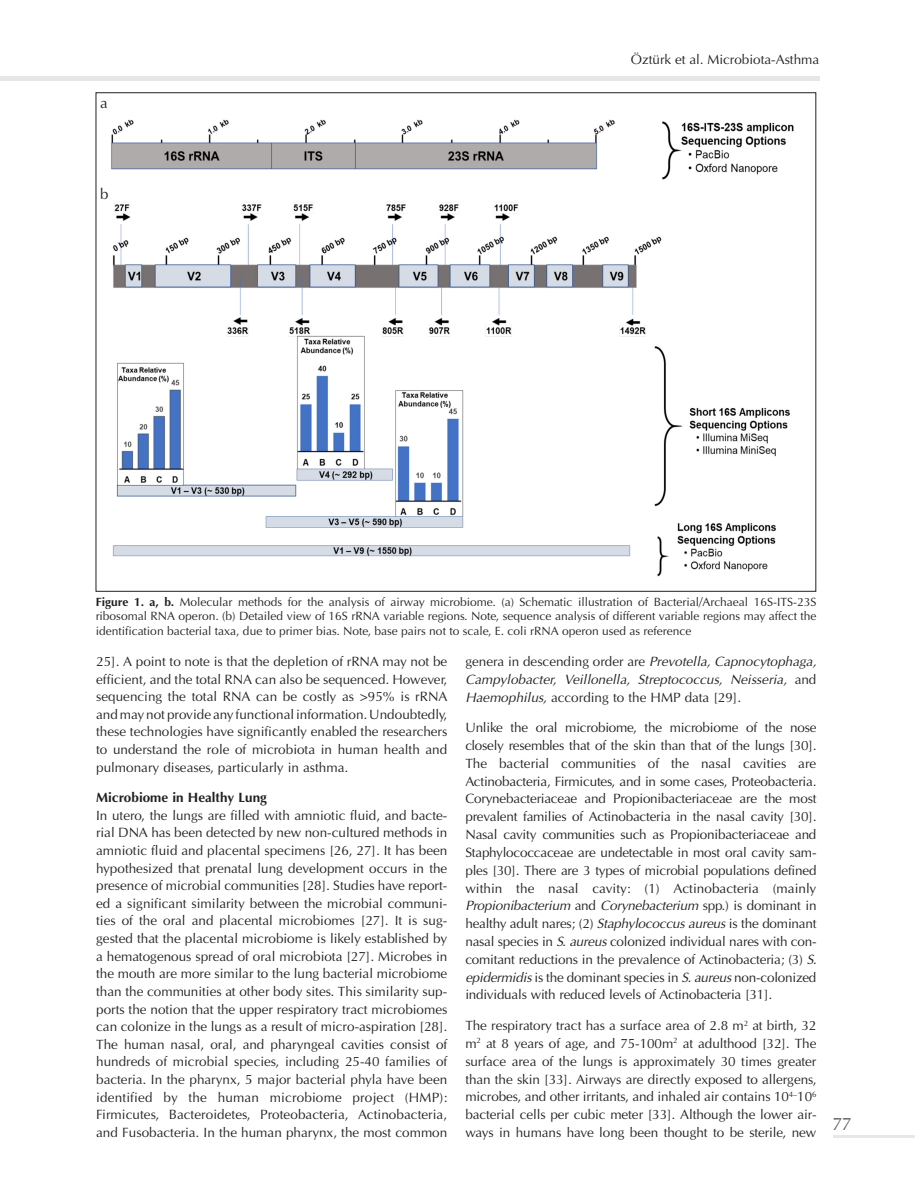
<style>
.page{position:relative;width:915px;height:1191px;background:#fff}
.page>*{position:absolute;margin:0;border:0;box-sizing:border-box;transform-origin:0 0}
.t1{font:18px "Optima Normal Tr";color:#57585a}
.t2{font:15px "Optima Normal Tr";color:#231f20}
.t3{font:13.5px/17.5px "Optima Normal Tr";color:#231f20;text-align:justify}
.t4{font:13.5px/17.9px "Optima Italic Tr";color:#231f20;text-align:justify}
.t5{font:13.5px "Optima Bold Tr";color:#231f20}
.t6{font:12px/14.4px "Optima Normal Tr";color:#231f20;text-align:justify}
.s1{font-family:"Optima Bold Tr"}
.s2{font-family:"Optima Normal Tr"}
.s3{font-family:"Optima Italic Tr"}
</style>
<div class="page">
<img style="left:111px;top:119px;width:683px;height:458px">
<hr style="left:0;top:77px;width:819px;height:4px;background:#e6e7e9">
<hr style="left:833px;top:1135px;width:81px;height:3px;background:#e6e7e9">
<p class="t2" style="left:100px;top:94px;width:9px">a</p>
<p class="t2" style="left:100px;top:185px;width:10px">b</p>
<p class="t3" style="left:630px;top:51px;width:190px">Öztürk et al. Microbiota-Asthma</p>
<p class="t6" style="left:96px;top:594px;width:722px"><span class="s1">Figure 1. a, b.</span> Molecular methods for the analysis of airway microbiome. (a) Schematic illustration of Bacterial/Archaeal 16S-ITS-23S ribosomal RNA operon. (b) Detailed view of 16S rRNA variable regions. Note, sequence analysis of different variable regions may affect the identification bacterial taxa, due to primer bias. Note, base pairs not to scale, E. coli rRNA operon used as reference</p>
<p class="t3" style="left:96px;top:652px;width:352px">25]. A point to note is that the depletion of rRNA may not be efficient, and the total RNA can also be sequenced. However, sequencing the total RNA can be costly as &gt;95% is rRNA and may not provide any functional information. Undoubtedly, these technologies have significantly enabled the researchers to understand the role of microbiota in human health and pulmonary diseases, particularly in asthma.</p>
<p class="t5" style="left:96px;top:789px;width:172px">Microbiome in Healthy Lung</p>
<p class="t3" style="left:96px;top:806px;width:352px">In utero, the lungs are filled with amniotic fluid, and bacte&shy;rial DNA has been detected by new non-cultured methods in amniotic fluid and placental specimens [26, 27]. It has been hypothesized that prenatal lung development occurs in the presence of microbial communities [28]. Studies have report&shy;ed a significant similarity between the microbial communi&shy;ties of the oral and placental microbiomes [27]. It is sug&shy;gested that the placental microbiome is likely established by a hematogenous spread of oral microbiota [27]. Microbes in the mouth are more similar to the lung bacterial microbiome than the communities at other body sites. This similarity sup&shy;ports the notion that the upper respiratory tract microbiomes can colonize in the lungs as a result of micro-aspiration [28].<br>The human nasal, oral, and pharyngeal cavities consist of hundreds of microbial species, including 25-40 families of bacteria. In the pharynx, 5 major bacterial phyla have been identified by the human microbiome project (HMP):<br>Firmicutes, Bacteroidetes, Proteobacteria, Actinobacteria, and Fusobacteria. In the human pharynx, the most common</p>
<p class="t4" style="left:465px;top:652px;width:352px"><span class="s2">genera in descending order are</span> Prevotella, Capnocytophaga, Campylobacter, Veillonella, Streptococcus, Neisseria, <span class="s2">and </span>Haemophilus, <span class="s2">according to the HMP data [29].</span></p>
<p class="t3" style="left:465px;top:718px;width:352px">Unlike the oral microbiome, the microbiome of the nose closely resembles that of the skin than that of the lungs [30].<br>The bacterial communities of the nasal cavities are Actinobacteria, Firmicutes, and in some cases, Proteobacteria.<br>Corynebacteriaceae and Propionibacteriaceae are the most prevalent families of Actinobacteria in the nasal cavity [30].<br>Nasal cavity communities such as Propionibacteriaceae and Staphylococcaceae are undetectable in most oral cavity sam&shy;ples [30]. There are 3 types of microbial populations defined within the nasal cavity: (1) Actinobacteria (mainly <span class="s3">Propionibacterium</span> and <span class="s3">Corynebacterium</span> spp.) is dominant in healthy adult nares; (2) <span class="s3">Staphylococcus aureus</span> is the dominant nasal species in <span class="s3">S. aureus</span> colonized individual nares with con&shy;comitant reductions in the prevalence of Actinobacteria; (3) <span class="s3">S. epidermidis</span> is the dominant species in <span class="s3">S. aureus</span> non-colonized individuals with reduced levels of Actinobacteria [31].</p>
<p class="t3" style="left:465px;top:1016px;width:352px">The respiratory tract has a surface area of 2.8 m<sup>2</sup> at birth, 32 m<sup>2</sup> at 8 years of age, and 75-100m<sup>2</sup> at adulthood [32]. The surface area of the lungs is approximately 30 times greater than the skin [33]. Airways are directly exposed to allergens, microbes, and other irritants, and inhaled air contains 10<sup>4–</sup>10<sup>6 </sup>bacterial cells per cubic meter [33]. Although the lower air&shy;ways in humans have long been thought to be sterile, new</p>
<p class="t1" style="left:832px;top:1113px;width:21px">77</p>
</div>
